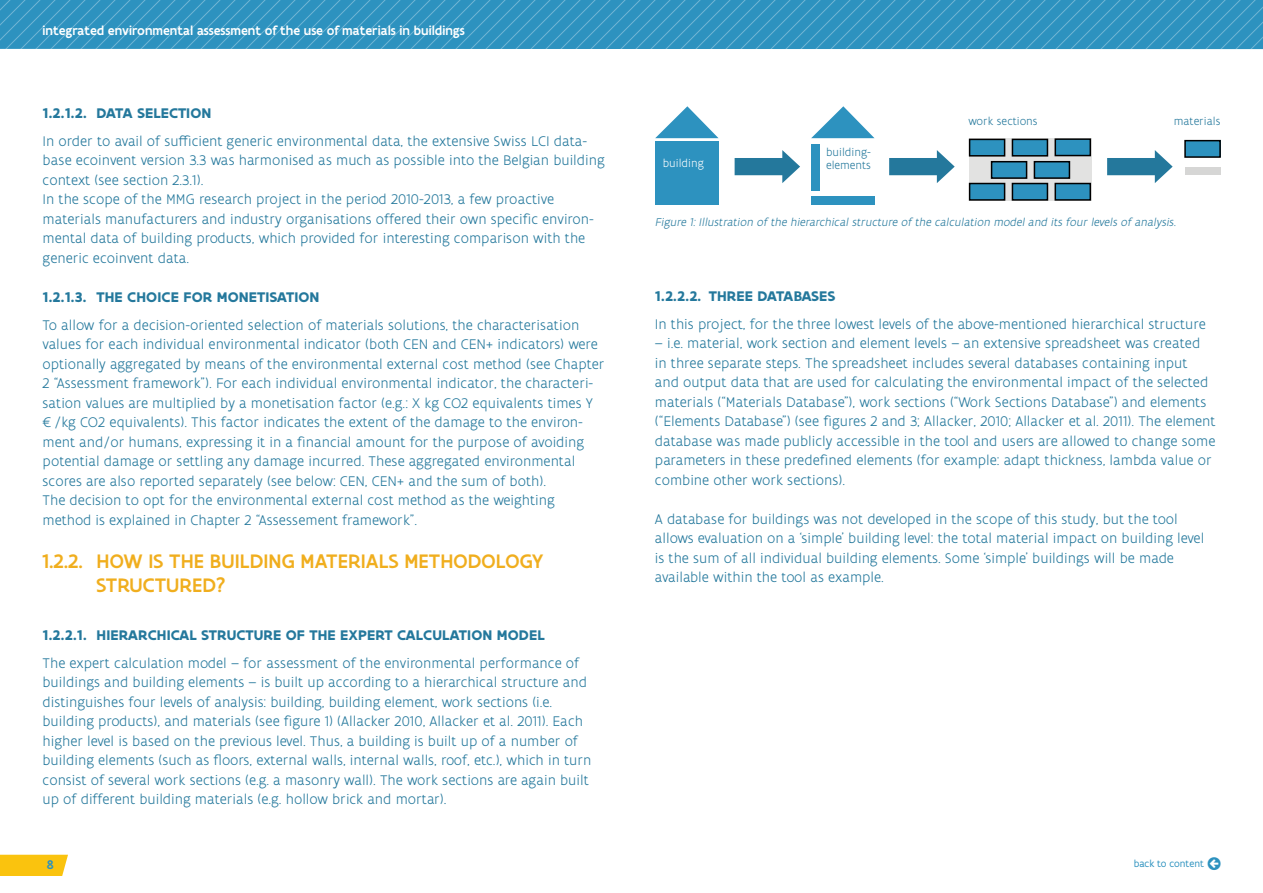
<style>
.page{position:relative;width:1263px;height:893px;background:#fff}
.page>*{position:absolute;margin:0;border:0;box-sizing:border-box;transform-origin:0 0}
.t1{font:500 21px/24px "Flanders Art Sans";letter-spacing:.005em;color:#f0ae1e}
.t2{font:300 15px/19.5px "Flanders Art Sans";color:#24789c}
.t3{font:700 15px "Flanders Art Sans";letter-spacing:.005em;color:#24789c}
.t4{font:500 13.5px "Flanders Art Sans";color:#fff}
.t5{font:500 13.5px "Flanders Art Sans";color:#2d92bf}
.t6{font:italic 300 12px "Flanders Art Sans";color:#24789c}
.t7{font:300 12px/13.5px "Flanders Art Sans";color:#24789c}
.t8{font:300 12px "Flanders Art Sans";color:#fff}
.t9{font:10.5px "Flanders Art Sans";color:#2d92bf}
</style>
<div class="page">
<svg style="left:0;top:855px;width:68px;height:21px"></svg>
<svg style="left:0;top:0;width:1263px;height:49px;background:#3495c1"></svg>
<div style="left:655px;top:141px;width:64px;height:63px;background:#2d92bf"></div>
<svg style="left:655px;top:106px;width:63px;height:32px"></svg>
<svg style="left:811px;top:106px;width:63px;height:32px"></svg>
<div style="left:811px;top:144px;width:9px;height:47px;background:#2d92bf"></div>
<div style="left:811px;top:196px;width:64px;height:8px;background:#2d92bf"></div>
<div style="left:1185px;top:141px;width:35px;height:16px;background:#2d92bf"></div>
<div style="left:1184px;top:140px;width:37px;height:18px;border:2px solid #000"></div>
<div style="left:1185px;top:167px;width:35px;height:7px;background:#d6d6d5"></div>
<svg style="left:969px;top:139px;width:122px;height:62px;background:#d9d9d8"></svg>
<div style="left:969px;top:139px;width:35px;height:17px;background:#2d92bf"></div>
<div style="left:969px;top:139px;width:36px;height:18px;border:2px solid #000"></div>
<div style="left:1012px;top:139px;width:35px;height:17px;background:#2d92bf"></div>
<div style="left:1012px;top:139px;width:36px;height:18px;border:2px solid #000"></div>
<div style="left:1012px;top:184px;width:35px;height:16px;background:#2d92bf"></div>
<div style="left:1012px;top:183px;width:36px;height:18px;border:2px solid #000"></div>
<div style="left:1034px;top:162px;width:35px;height:16px;background:#2d92bf"></div>
<div style="left:1034px;top:161px;width:36px;height:18px;border:2px solid #000"></div>
<div style="left:969px;top:184px;width:35px;height:16px;background:#2d92bf"></div>
<div style="left:969px;top:183px;width:36px;height:18px;border:2px solid #000"></div>
<div style="left:991px;top:162px;width:35px;height:16px;background:#2d92bf"></div>
<div style="left:991px;top:161px;width:36px;height:18px;border:2px solid #000"></div>
<div style="left:1055px;top:184px;width:35px;height:16px;background:#2d92bf"></div>
<div style="left:1054px;top:183px;width:37px;height:18px;border:2px solid #000"></div>
<div style="left:1055px;top:139px;width:35px;height:17px;background:#2d92bf"></div>
<div style="left:1054px;top:138px;width:37px;height:18px;border:2px solid #000"></div>
<div style="left:735px;top:158px;width:54px;height:17px;background:#24789c"></div>
<svg style="left:782px;top:150px;width:18px;height:33px"></svg>
<div style="left:889px;top:158px;width:55px;height:17px;background:#24789c"></div>
<svg style="left:937px;top:150px;width:18px;height:33px"></svg>
<div style="left:1107px;top:158px;width:55px;height:17px;background:#24789c"></div>
<svg style="left:1155px;top:150px;width:18px;height:33px"></svg>
<p class="t4" style="left:43px;top:22px;width:424px">integrated environmental assessment of the use of materials in buildings</p>
<p class="t3" style="left:43px;top:103px;width:170px">1.2.1.2. DATA SELECTION</p>
<p class="t2" style="left:43px;top:131px;width:564px">In order to avail of sufficient generic environmental data, the extensive Swiss LCI data&shy;base ecoinvent version 3.3 was harmonised as much as possible into the Belgian building context (see section 2.3.1).<br>In the scope of the MMG research project in the period 2010-2013, a few proactive materials manufacturers and industry organisations offered their own specific environ&shy;mental data of building products, which provided for interesting comparison with the generic ecoinvent data.</p>
<p class="t3" style="left:43px;top:287px;width:278px">1.2.1.3. THE CHOICE FOR MONETISATION</p>
<p class="t2" style="left:43px;top:315px;width:563px">To allow for a decision-oriented selection of materials solutions, the characterisation values for each individual environmental indicator (both CEN and CEN+ indicators) were optionally aggregated by means of the environmental external cost method (see Chapter 2 “Assessment framework”). For each individual environmental indicator, the characteri&shy;sation values are multiplied by a monetisation factor (e.g.: X kg CO2 equivalents times Y €/kg CO2 equivalents). This factor indicates the extent of the damage to the environ&shy;ment and/or humans, expressing it in a financial amount for the purpose of avoiding potential damage or settling any damage incurred. These aggregated environmental scores are also reported separately (see below: CEN, CEN+ and the sum of both).<br>The decision to opt for the environmental external cost method as the weighting method is explained in Chapter 2 “Assessement framework”.</p>
<h1 class="t1" style="left:96px;top:549px;width:449px;text-indent:-54px">1.2.2. HOW IS THE BUILDING MATERIALS METHODOLOGY<br>STRUCTURED?</h1>
<p class="t3" style="left:43px;top:625px;width:504px">1.2.2.1. HIERARCHICAL STRUCTURE OF THE EXPERT CALCULATION MODEL</p>
<p class="t2" style="left:43px;top:653px;width:550px">The expert calculation model – for assessment of the environmental performance of buildings and building elements – is built up according to a hierarchical structure and distinguishes four levels of analysis: building, building element, work sections (i.e. building products), and materials (see figure 1) (Allacker 2010, Allacker et al. 2011). Each higher level is based on the previous level. Thus, a building is built up of a number of building elements (such as floors, external walls, internal walls, roof, etc.), which in turn consist of several work sections (e.g. a masonry wall). The work sections are again built up of different building materials (e.g. hollow brick and mortar).</p>
<p class="t5" style="left:47px;top:856px;width:8px">8</p>
<p class="t8" style="left:663px;top:156px;width:43px">building</p>
<p class="t7" style="left:826px;top:145px;width:47px">building&shy;elements</p>
<p class="t7" style="left:968px;top:114px;width:71px">work sections</p>
<p class="t7" style="left:1174px;top:114px;width:48px">materials</p>
<p class="t6" style="left:655px;top:215px;width:525px">Figure 1: Illustration of the hierarchical structure of the calculation model and its four levels of analysis.</p>
<p class="t3" style="left:655px;top:286px;width:182px">1.2.2.2. THREE DATABASES</p>
<p class="t2" style="left:655px;top:314px;width:552px">In this project, for the three lowest levels of the above-mentioned hierarchical structure</p>
<p class="t2" style="left:655px;top:334px;width:562px">– i.e. material, work section and element levels – an extensive spreadsheet was created in three separate steps. The spreadsheet includes several databases containing input<br>and output data that are used for calculating the environmental impact of the selected materials (“Materials Database”), work sections (“Work Sections Database”) and elements (“Elements Database”) (see figures 2 and 3; Allacker, 2010; Allacker et al. 2011). The element database was made publicly accessible in the tool and users are allowed to change some parameters in these predefined elements (for example: adapt thickness, lambda value or combine other work sections).</p>
<p class="t2" style="left:655px;top:509px;width:551px">A database for buildings was not developed in the scope of this study, but the tool allows evaluation on a ‘simple’ building level: the total material impact on building level is the sum of all individual building elements. Some ‘simple’ buildings will be made available within the tool as example.</p>
<p class="t9" style="left:1134px;top:857px;width:89px">back to content ◻</p>
</div>
